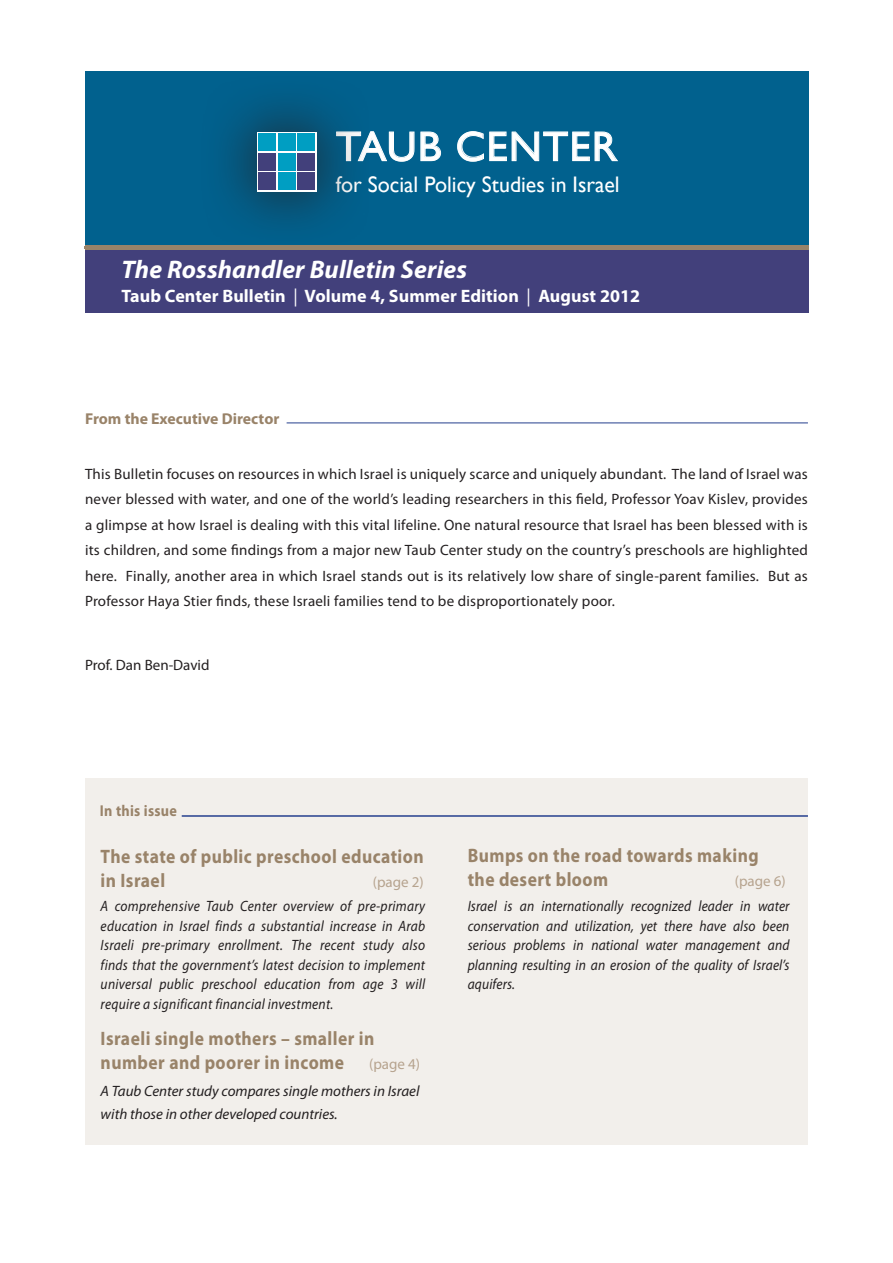
<style>
.page{position:relative;width:893px;height:1263px;background:#fff}
.page>*{position:absolute;margin:0;border:0;box-sizing:border-box;transform-origin:0 0}
.t1{font:42px "Gill Sans";letter-spacing:.03em;color:#fff}
.t2{font:italic 700 25.5px "Myriad Pro";letter-spacing:.005em;color:#fff}
.t3{font:22.5px "Gill Sans";color:#fff}
.t4{font:700 19.5px/24px "Myriad Pro";letter-spacing:.025em;color:#998369;scale:.9 1}
.t5{font:700 18px "Myriad Pro";letter-spacing:.005em;color:#fff}
.t6{font:700 15.75px "Myriad Pro";color:#998369}
.t7{font:700 15.75px "Myriad Pro";letter-spacing:.02em;color:#998369;scale:.9 1}
.t8{font:15px/25.5px "Myriad Pro";letter-spacing:.015em;color:#231f20;text-align:justify}
.t9{font:italic 15px/19.5px "Myriad Pro";letter-spacing:.01em;color:#231f20;text-align:justify;scale:.9 1}
.t10{font:italic 15px/22.5px "Myriad Pro";letter-spacing:.01em;color:#231f20}
.t11{font:15px "Myriad Pro";color:#b6a38e}
.s1{font-weight:400}
</style>
<div class="page">
<div style="left:85px;top:778px;width:723px;height:366px;background:#f2efeb"></div>
<div style="left:85px;top:72px;width:723px;height:241px;background:#01618e"></div>
<div style="left:85px;top:248px;width:723px;height:65px;background:#42407b"></div>
<div style="left:85px;top:245px;width:723px;height:5px;background:#998369"></div>
<svg style="left:369px;top:131px;width:72px;height:31px"></svg>
<svg style="left:457px;top:131px;width:161px;height:31px"></svg>
<hr style="left:84px;top:246px;width:723px;height:2px;background:#998369">
<svg style="left:196px;top:71px;width:173px;height:151px"></svg>
<div style="left:257px;top:132px;width:60px;height:59px;background:#fff"></div>
<div style="left:258px;top:133px;width:18px;height:18px;background:#009ec2"></div>
<div style="left:278px;top:133px;width:18px;height:18px;background:#009ec2"></div>
<div style="left:297px;top:133px;width:18px;height:18px;background:#009ec2"></div>
<div style="left:258px;top:153px;width:18px;height:18px;background:#42407b"></div>
<div style="left:278px;top:153px;width:18px;height:18px;background:#009ec2"></div>
<div style="left:297px;top:153px;width:18px;height:18px;background:#42407b"></div>
<div style="left:258px;top:172px;width:18px;height:18px;background:#42407b"></div>
<div style="left:278px;top:172px;width:18px;height:18px;background:#009ec2"></div>
<div style="left:297px;top:172px;width:18px;height:18px;background:#42407b"></div>
<hr style="left:182px;top:816px;width:626px;height:1px;background:#253f8e">
<hr style="left:287px;top:423px;width:521px;height:1px;background:#253f8e">
<h1 class="t1" style="left:336px;top:122px;width:283px">TAUB CENTER</h1>
<h3 class="t3" style="left:336px;top:171px;width:285px">for Social Policy Studies in Israel</h3>
<h2 class="t2" style="left:121px;top:253px;width:347px">The Rosshandler Bulletin Series</h2>
<p class="t5" style="left:121px;top:284px;width:520px">Taub Center Bulletin <span class="s1">|</span> Volume 4, Summer Edition <span class="s1">|</span> August 2012</p>
<p class="t6" style="left:85px;top:408px;width:196px">From the Executive Director</p>
<p class="t8" style="left:85px;top:461px;width:724px">This Bulletin focuses on resources in which Israel is uniquely scarce and uniquely abundant. The land of Israel was never blessed with water, and one of the world’s leading researchers in this field, Professor Yoav Kislev, provides a glimpse at how Israel is dealing with this vital lifeline. One natural resource that Israel has been blessed with is its children, and some findings from a major new Taub Center study on the country’s preschools are highlighted here. Finally, another area in which Israel stands out is its relatively low share of single-parent families. But as Professor Haya Stier finds, these Israeli families tend to be disproportionately poor.</p>
<p class="t8" style="left:85px;top:652px;width:126px">Prof. Dan Ben-David</p>
<p class="t7" style="left:100px;top:801px;width:87px">In this issue</p>
<h3 class="t4" style="left:101px;top:844px;width:360px">The state of public preschool education in Israel</h3>
<p class="t11" style="left:373px;top:873px;width:53px">(page 2)</p>
<p class="t9" style="left:101px;top:896px;width:362px">A comprehensive Taub Center overview of pre-primary education in Israel finds a substantial increase in Arab Israeli pre-primary enrollment. The recent study also finds that the government’s latest decision to implement universal public preschool education from age 3 will require a significant financial investment.</p>
<h3 class="t4" style="left:101px;top:1026px;width:306px">Israeli single mothers – smaller in number and poorer in income</h3>
<p class="t11" style="left:369px;top:1055px;width:53px">(page 4)</p>
<p class="t10" style="left:101px;top:1079px;width:320px">A Taub Center study compares single mothers in Israel with those in other developed countries.</p>
<h3 class="t4" style="left:468px;top:843px;width:325px">Bumps on the road towards making the desert bloom</h3>
<p class="t11" style="left:735px;top:872px;width:53px">(page 6)</p>
<p class="t9" style="left:468px;top:896px;width:359px">Israel is an internationally recognized leader in water conservation and utilization, yet there have also been serious problems in national water management and planning resulting in an erosion of the quality of Israel’s aquifers.</p>
</div>
